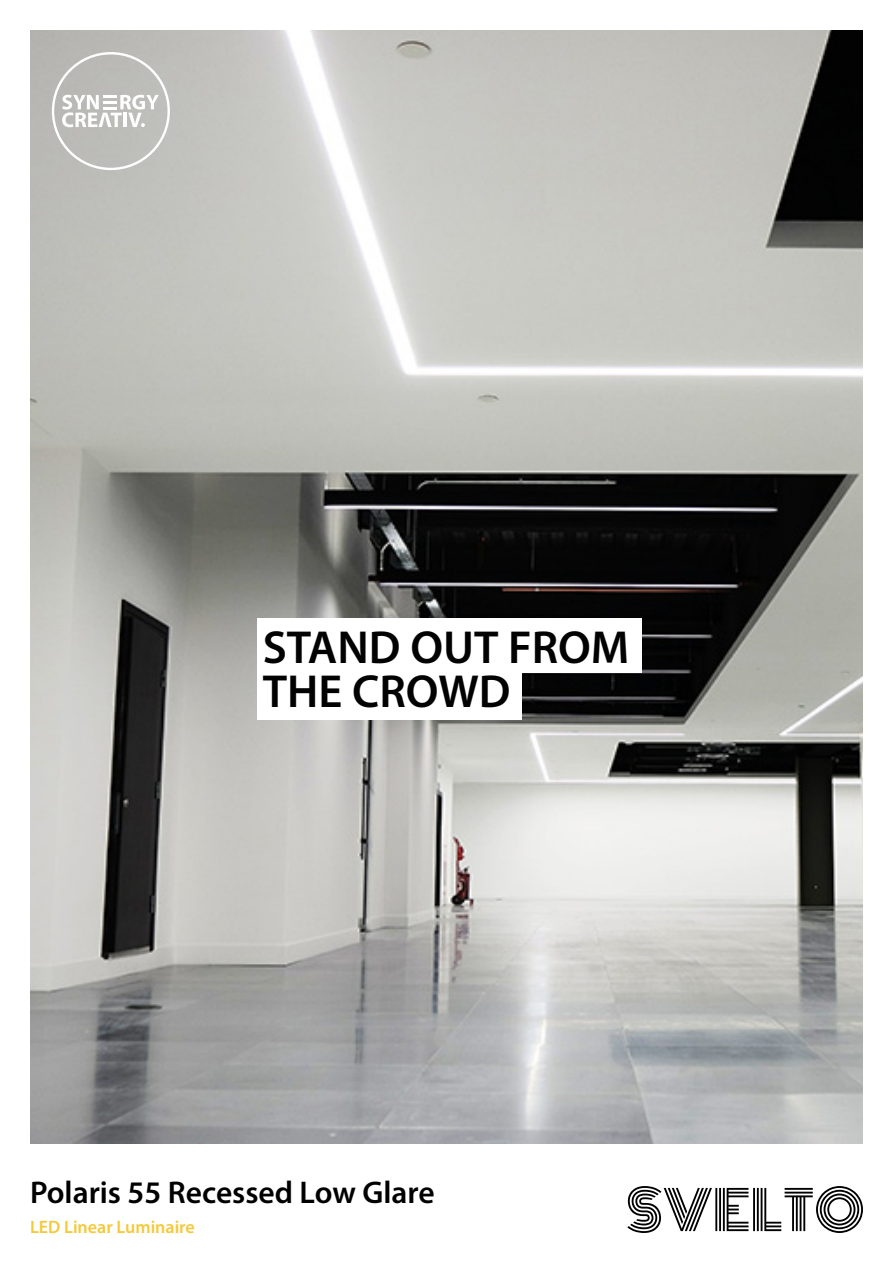
<style>
.page{position:relative;width:893px;height:1263px;background:#fff}
.page>*{position:absolute;margin:0;border:0;box-sizing:border-box;transform-origin:0 0}
.t1{font:600 46.5px/43.5px "Myriad Pro";color:#020203}
.t2{font:600 31.5px "Myriad Pro";color:#000}
.t3{font:600 18px "Myriad Pro";color:#f6c93a}
</style>
<div class="page">
<img style="left:30px;top:30px;width:833px;height:1114px">
<svg style="left:627px;top:1186px;width:236px;height:47px"></svg>
<div style="left:257px;top:618px;width:385px;height:55px;background:#fff"></div>
<div style="left:257px;top:673px;width:264px;height:47px;background:#fff"></div>
<div style="left:52px;top:52px;width:118px;height:118px;border:2px solid #fff;border-radius:50%"></div>
<svg style="left:62px;top:95px;width:97px;height:32px"></svg>
<h1 class="t1" style="left:263px;top:625px;width:368px">STAND OUT FROM<br>THE CROWD</h1>
<p class="t2" style="left:30px;top:1173px;width:406px">Polaris 55 Recessed Low Glare</p>
<p class="t3" style="left:30px;top:1215px;width:166px">LED Linear Luminaire</p>
</div>
